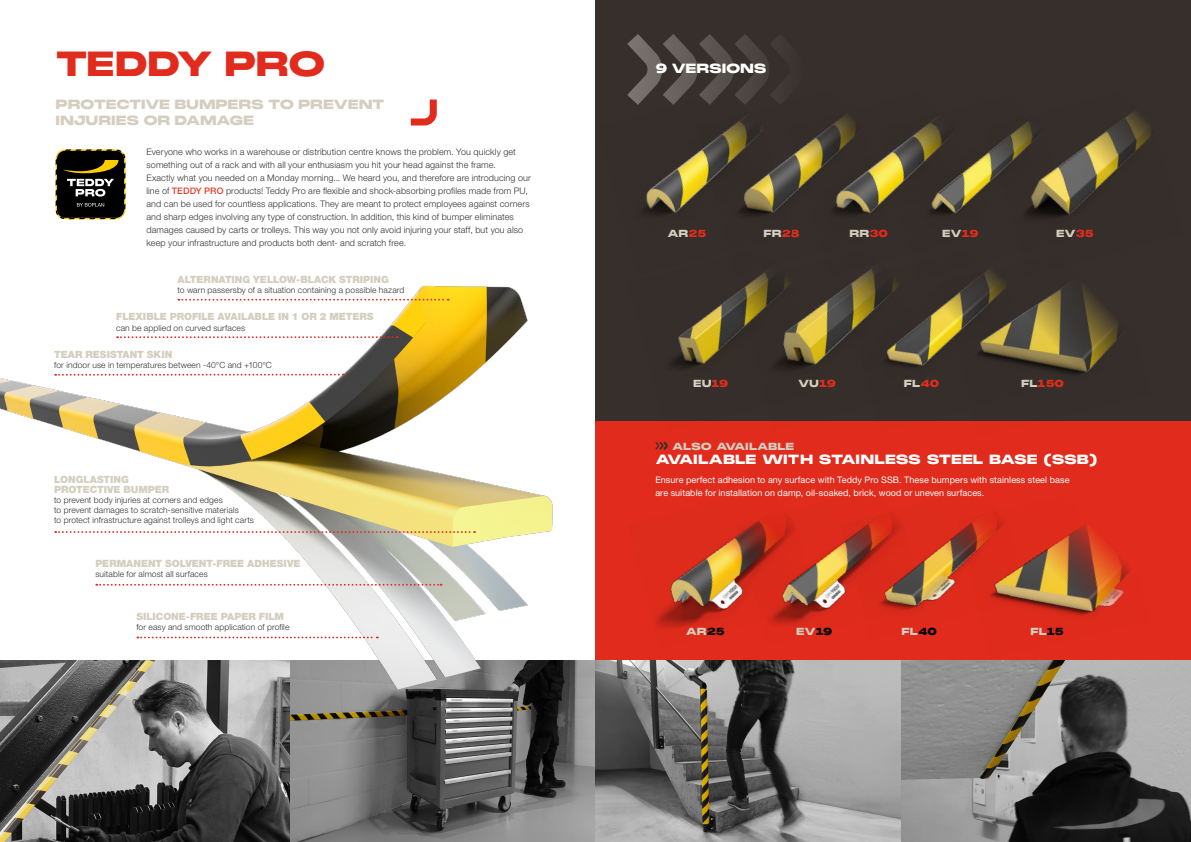
<style>
.page{position:relative;width:1191px;height:842px;background:#fff}
.page>*{position:absolute;margin:0;border:0;box-sizing:border-box;transform-origin:0 0}
.t1{font:900 34px "PP Monument Extended";letter-spacing:-.04em;color:#e12c1d}
.t2{font:900 13px "PP Monument Extended";letter-spacing:-.02em;color:#fff}
.t3{font:900 13px/16px "PP Monument Extended";letter-spacing:-.03em;color:#d3cebf}
.t4{font:900 10px/10px "Helvetica Neue LT Pro";color:#d3cebf}
.t5{font:900 10px "PP Monument Extended";letter-spacing:-.01em;color:#d3cebf}
.t6{font:900 10px "PP Monument Extended";letter-spacing:-.03em;color:#d3cebf}
.t7{font:900 10px "PP Monument Extended";letter-spacing:-.005em;color:#e12c1d}
.t8{font:300 9px/13px "Helvetica Neue LT Pro";letter-spacing:.01em;color:#323231}
.t9{font:9px/13px "Helvetica Neue LT Pro";letter-spacing:.01em;color:#fff}
.t10{font:300 8.5px/10.2px "Helvetica Neue LT Pro";letter-spacing:.01em;color:#323231}
.s1{font-weight:500;color:#e33e29}
.s2{color:#e12c1d}
.s3{color:#d3cebf}
.s4{color:#000}
</style>
<div class="page">
<div style="left:595px;top:421px;width:596px;height:239px;background:#e12c1d"></div>
<div style="left:595px;top:0;width:596px;height:421px;background:#362f2b"></div>
<img style="left:0;top:660px;width:1191px;height:182px">
<svg style="left:291px;top:660px;width:304px;height:182px;background:#909090"></svg>
<img style="left:0;top:204px;width:578px;height:626px">
<svg style="left:55px;top:531px;width:420px;height:2px"></svg>
<svg style="left:117px;top:336px;width:280px;height:2px"></svg>
<svg style="left:178px;top:299px;width:270px;height:2px"></svg>
<svg style="left:55px;top:374px;width:289px;height:2px"></svg>
<svg style="left:96px;top:584px;width:345px;height:2px"></svg>
<svg style="left:137px;top:636px;width:241px;height:2px"></svg>
<svg style="left:410px;top:99px;width:27px;height:27px"></svg>
<svg style="left:56px;top:149px;width:69px;height:70px;background:#2d2919"></svg>
<img style="left:822px;top:291px;width:19px;height:68px">
<img style="left:671px;top:275px;width:151px;height:95px">
<img style="left:1035px;top:285px;width:83px;height:90px">
<img style="left:642px;top:154px;width:54px;height:61px">
<img style="left:987px;top:112px;width:164px;height:107px">
<img style="left:891px;top:119px;width:92px;height:96px">
<img style="left:696px;top:121px;width:195px;height:154px">
<svg style="left:655px;top:441px;width:13px;height:9px"></svg>
<img style="left:1034px;top:524px;width:97px;height:93px">
<img style="left:929px;top:511px;width:105px;height:97px">
<img style="left:821px;top:512px;width:108px;height:101px">
<img style="left:655px;top:515px;width:166px;height:114px">
<svg style="left:627px;top:34px;width:226px;height:87px"></svg>
<img style="left:841px;top:242px;width:194px;height:125px">
<h1 class="t1" style="left:56px;top:40px;width:271px">TEDDY PRO</h1>
<h2 class="t3" style="left:56px;top:96px;width:330px">PROTECTIVE BUMPERS TO PREVENT<br>INJURIES OR DAMAGE</h2>
<p class="t8" style="left:146px;top:145px;width:386px">Everyone who works in a warehouse or distribution centre knows the problem. You quickly get something out of a rack and with all your enthusiasm you hit your head against the frame.<br>Exactly what you needed on a Monday morning... We heard you, and therefore are introducing our line of <span class="s1">TEDDY PRO</span> products! Teddy Pro are flexible and shock-absorbing profiles made from PU, and can be used for countless applications. They are meant to protect employees against corners and sharp edges involving any type of construction. In addition, this kind of bumper eliminates damages caused by carts or trolleys. This way you not only avoid injuring your staff, but you also keep your infrastructure and products both dent- and scratch free.</p>
<p class="t4" style="left:177px;top:274px;width:213px">ALTERNATING YELLOW-BLACK STRIPING</p>
<p class="t10" style="left:177px;top:285px;width:228px">to warn passersby of a situation containing a possible hazard</p>
<p class="t4" style="left:116px;top:312px;width:259px">FLEXIBLE PROFILE AVAILABLE IN 1 OR 2 METERS</p>
<p class="t10" style="left:116px;top:322px;width:131px">can be applied on curved surfaces</p>
<p class="t4" style="left:54px;top:349px;width:119px">TEAR RESISTANT SKIN</p>
<p class="t10" style="left:54px;top:360px;width:219px">for indoor use in temperatures between -40°C and +100°C</p>
<p class="t4" style="left:54px;top:474px;width:117px">LONGLASTING<br>PROTECTIVE BUMPER</p>
<p class="t10" style="left:54px;top:495px;width:201px">to prevent body injuries at corners and edges<br>to prevent damages to scratch-sensitive materials<br>to protect infrastructure against trolleys and light carts</p>
<p class="t4" style="left:95px;top:558px;width:207px">PERMANENT SOLVENT-FREE ADHESIVE</p>
<p class="t10" style="left:95px;top:569px;width:114px">suitable for almost all surfaces</p>
<p class="t4" style="left:136px;top:611px;width:149px">SILICONE-FREE PAPER FILM</p>
<p class="t10" style="left:136px;top:622px;width:154px">for easy and smooth application of profile</p>
<h2 class="t2" style="left:655px;top:59px;width:113px">9 VERSIONS</h2>
<p class="t5" style="left:667px;top:227px;width:40px">AR<span class="s2">25</span></p>
<p class="t5" style="left:763px;top:227px;width:39px">FR<span class="s2">28</span></p>
<p class="t5" style="left:849px;top:227px;width:40px">RR<span class="s2">30</span></p>
<p class="t5" style="left:942px;top:227px;width:38px">EV<span class="s2">19</span></p>
<p class="t5" style="left:1056px;top:227px;width:39px">EV<span class="s2">35</span></p>
<p class="t5" style="left:693px;top:376px;width:37px">EU<span class="s2">19</span></p>
<p class="t5" style="left:798px;top:376px;width:39px">VU<span class="s2">19</span></p>
<p class="t7" style="left:1021px;top:376px;width:44px"><span class="s3">FL</span>150</p>
<p class="t5" style="left:904px;top:376px;width:37px">FL<span class="s2">40</span></p>
<p class="t6" style="left:672px;top:439px;width:124px">ALSO AVAILABLE</p>
<h2 class="t2" style="left:655px;top:450px;width:443px">AVAILABLE WITH STAINLESS STEEL BASE (SSB)</h2>
<p class="t9" style="left:655px;top:473px;width:416px">Ensure perfect adhesion to any surface with Teddy Pro SSB. These bumpers with stainless steel base are suitable for installation on damp, oil-soaked, brick, wood or uneven surfaces.</p>
<p class="t5" style="left:686px;top:624px;width:40px">AR<span class="s4">25</span></p>
<p class="t5" style="left:796px;top:624px;width:38px">EV<span class="s4">19</span></p>
<p class="t5" style="left:901px;top:624px;width:37px">FL<span class="s4">40</span></p>
<p class="t5" style="left:1030px;top:624px;width:44px">FL<span class="s4">15</span><span class="s2">0</span></p>
</div>
